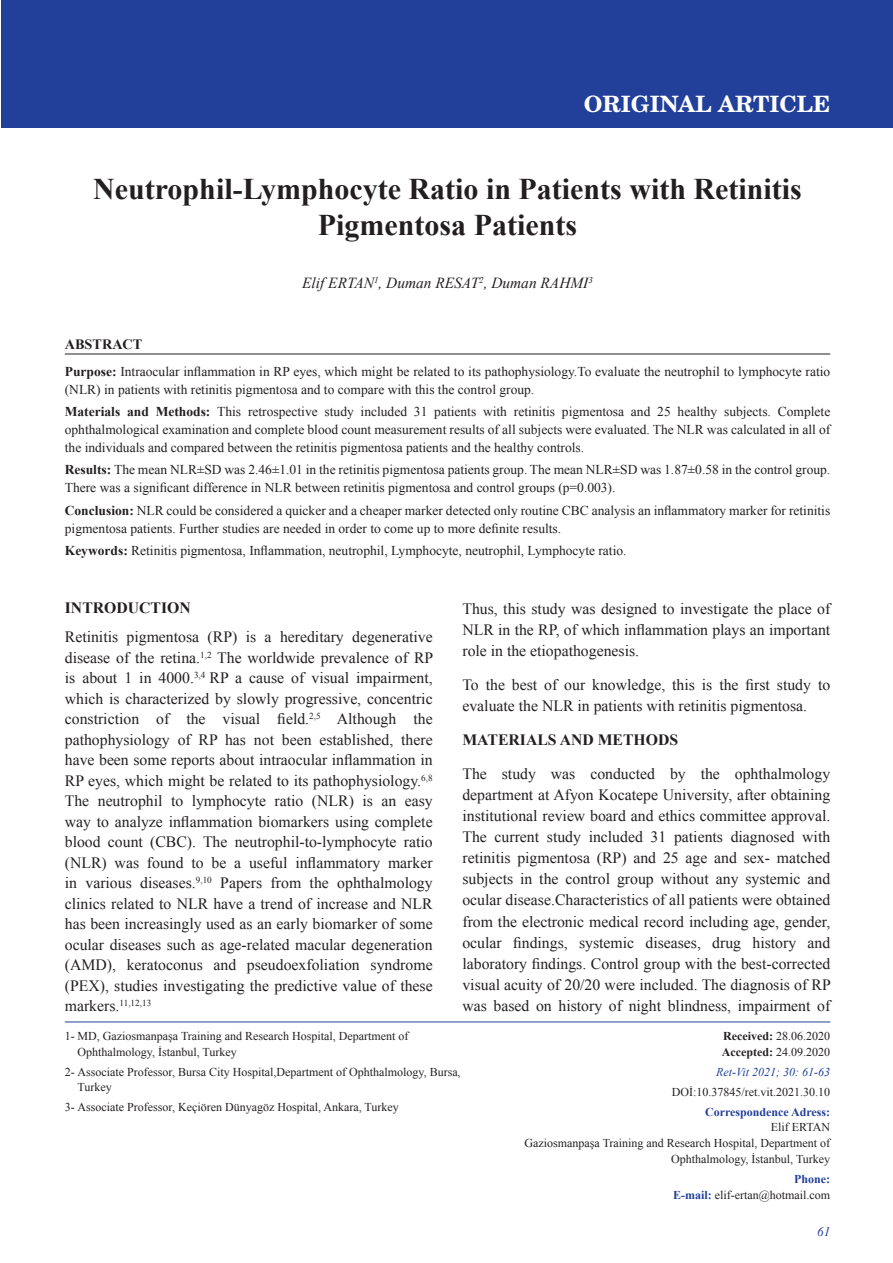
<style>
.page{position:relative;width:893px;height:1263px;background:#fff}
.page>*{position:absolute;margin:0;border:0;box-sizing:border-box;transform-origin:0 0}
.t1{font:700 30px/36px "Times New Roman";color:#231f20;text-align:center}
.t2{font:700 22.5px "Te X Gyre Schola";color:#fff}
.t3{font:15.75px/20.5px "Times New Roman";color:#231f20;text-align:justify}
.t4{font:700 15.75px "Times New Roman";color:#231f20}
.t5{font:italic 15.3px "Times New Roman";color:#231f20}
.t6{font:700 14.25px "Times New Roman";color:#231f20}
.t7{font:13.5px/18px "Times New Roman";color:#231f20}
.t8{font:italic 13.2px "Times New Roman";color:#223f9a}
.t9{font:12px/15.8px "Times New Roman";color:#231f20}
.t10{font:700 12px "Times New Roman";color:#223f9a}
.t11{font:italic 12px "Times New Roman";color:#223f9a}
.s1{font-weight:700}
.s2{font-weight:700;color:#223f9a}
</style>
<div class="page">
<div style="left:1px;top:0;width:892px;height:128px;background:#223f9a"></div>
<hr style="left:65px;top:1021px;width:765px;height:1px;background:#223f9a">
<hr style="left:65px;top:354px;width:765px;height:1px;background:#231f20">
<h2 class="t2" style="left:584px;top:93px;width:248px">ORIGINAL ARTICLE</h2>
<h1 class="t1" style="left:93px;top:171px;width:710px">Neutrophil-Lymphocyte Ratio in Patients with Retinitis<br>Pigmentosa Patients</h1>
<p class="t5" style="left:302px;top:275px;width:292px">Elif ERTAN<sup>1</sup>, Duman RESAT<sup>2</sup>, Duman RAHMI<sup>3</sup></p>
<p class="t6" style="left:65px;top:337px;width:79px">ABSTRACT</p>
<p class="t7" style="left:65px;top:362px;width:767px"><span class="s1">Purpose:</span> Intraocular inflammation in RP eyes, which might be related to its pathophysiology.To evaluate the neutrophil to lymphocyte ratio (NLR) in patients with retinitis pigmentosa and to compare with this the control group.</p>
<p class="t7" style="left:65px;top:403px;width:767px;text-align:justify"><span class="s1">Materials and Methods:</span> This retrospective study included 31 patients with retinitis pigmentosa and 25 healthy subjects. Complete ophthalmological examination and complete blood count measurement results of all subjects were evaluated. The NLR was calculated in all of the individuals and compared between the retinitis pigmentosa patients and the healthy controls.</p>
<p class="t7" style="left:65px;top:461px;width:767px"><span class="s1">Results:</span> The mean NLR±SD was 2.46±1.01 in the retinitis pigmentosa patients group. The mean NLR±SD was 1.87±0.58 in the control group.<br>There was a significant difference in NLR between retinitis pigmentosa and control groups (p=0.003).</p>
<p class="t7" style="left:65px;top:501px;width:767px"><span class="s1">Conclusion:</span> NLR could be considered a quicker and a cheaper marker detected only routine CBC analysis an inflammatory marker for retinitis pigmentosa patients. Further studies are needed in order to come up to more definite results.</p>
<p class="t7" style="left:65px;top:541px;width:563px"><span class="s1">Keywords:</span> Retinitis pigmentosa, Inflammation, neutrophil, Lymphocyte, neutrophil, Lymphocyte ratio.</p>
<p class="t4" style="left:65px;top:599px;width:127px">INTRODUCTION</p>
<p class="t3" style="left:65px;top:627px;width:370px">Retinitis pigmentosa (RP) is a hereditary degenerative disease of the retina.<sup>1,2</sup> The worldwide prevalence of RP is about 1 in 4000.<sup>3,4</sup> RP a cause of visual impairment, which is characterized by slowly progressive, concentric constriction of the visual field.<sup>2,5</sup> Although the pathophysiology of RP has not been established, there have been some reports about intraocular inflammation in RP eyes, which might be related to its pathophysiology.<sup>6,8<br></sup>The neutrophil to lymphocyte ratio (NLR) is an easy way to analyze inflammation biomarkers using complete blood count (CBC). The neutrophil-to-lymphocyte ratio (NLR) was found to be a useful inflammatory marker in various diseases.<sup>9,10</sup> Papers from the ophthalmology clinics related to NLR have a trend of increase and NLR has been increasingly used as an early biomarker of some ocular diseases such as age-related macular degeneration (AMD), keratoconus and pseudoexfoliation syndrome (PEX), studies investigating the predictive value of these markers.<sup>11,12,13</sup></p>
<p class="t3" style="left:462px;top:598px;width:369px;line-height:21.1px">Thus, this study was designed to investigate the place of NLR in the RP, of which inflammation plays an important role in the etiopathogenesis.</p>
<p class="t3" style="left:462px;top:674px;width:369px;line-height:21.1px">To the best of our knowledge, this is the first study to evaluate the NLR in patients with retinitis pigmentosa.</p>
<p class="t4" style="left:462px;top:731px;width:217px">MATERIALS AND METHODS</p>
<p class="t3" style="left:462px;top:763px;width:370px;line-height:21.1px">The study was conducted by the ophthalmology department at Afyon Kocatepe University, after obtaining institutional review board and ethics committee approval.<br>The current study included 31 patients diagnosed with retinitis pigmentosa (RP) and 25 age and sex- matched subjects in the control group without any systemic and ocular disease.Characteristics of all patients were obtained from the electronic medical record including age, gender, ocular findings, systemic diseases, drug history and laboratory findings. Control group with the best-corrected visual acuity of 20/20 were included. The diagnosis of RP was based on history of night blindness, impairment of</p>
<p class="t9" style="left:78px;top:1028px;width:332px;text-indent:-13px">1- MD, Gaziosmanpaşa Training and Research Hospital, Department of<br>Ophthalmology, İstanbul, Turkey</p>
<p class="t9" style="left:78px;top:1064px;width:385px;text-indent:-13px">2- Associate Professor, Bursa City Hospital,Department of Ophthalmology, Bursa,<br>Turkey</p>
<p class="t9" style="left:65px;top:1099px;width:335px">3- Associate Professor, Keçiören Dünyagöz Hospital, Ankara, Turkey</p>
<p class="t9" style="left:722px;top:1028px;width:110px"><span class="s1">Received:</span> 28.06.2020<br><span class="s1">Accepted:</span> 24.09.2020</p>
<p class="t11" style="left:716px;top:1065px;width:116px">Ret-Vit 2021; 30: 61-63</p>
<p class="t9" style="left:672px;top:1084px;width:160px">DOİ:10.37845/ret.vit.2021.30.10</p>
<p class="t10" style="left:705px;top:1105px;width:127px">Correspondence Adress:</p>
<p class="t9" style="left:525px;top:1119px;width:307px;text-align:right">Elif ERTAN<br>Gaziosmanpaşa Training and Research Hospital, Department of<br>Ophthalmology, İstanbul, Turkey</p>
<p class="t9" style="left:673px;top:1171px;width:159px;text-align:right"><span class="s2">Phone:<br>E-mail:</span> elif-ertan@hotmail.com</p>
<p class="t8" style="left:817px;top:1224px;width:15px">61</p>
</div>
